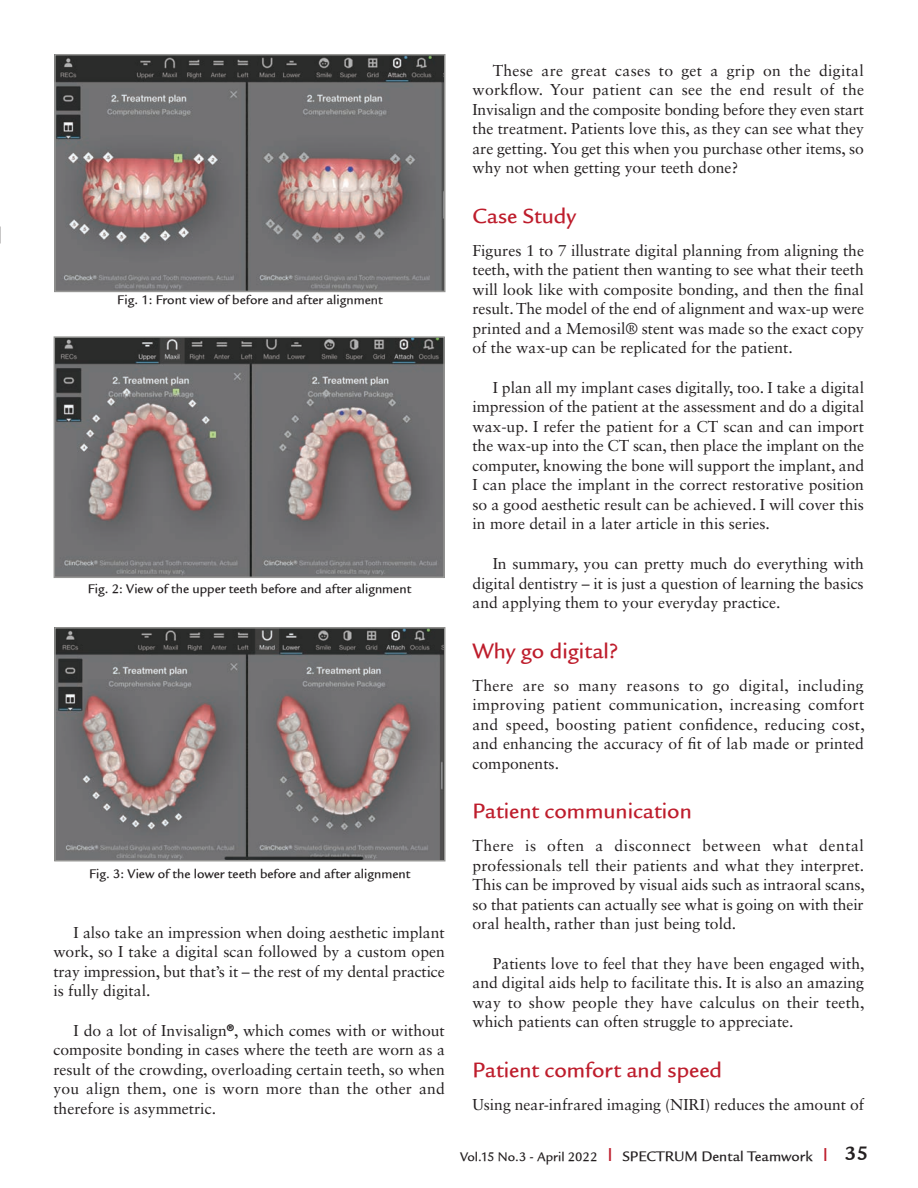
<style>
.page{position:relative;width:918px;height:1188px;background:#fff}
.page>*{position:absolute;margin:0;border:0;box-sizing:border-box;transform-origin:0 0}
.t1{font:22.5px "Legacy Sans Md ITCTT Medium";color:#be1d2c}
.t2{font:15.75px/19.5px "Sabon LT Std";color:#231f20;text-align:justify}
.t3{font:15px "Legacy Sans Md ITCTT Medium";color:#231f20}
.t4{font:13.5px "Legacy Sans Md ITCTT Medium";color:#231f20}
.s1{font-size:13.5px}
.s2{font-family:"Helvetica Neue";font-size:18px;color:#be1d2c}
.s3{font-family:"Legacy Sans ITCTT Bold";font-size:21px}
</style>
<div class="page">
<img style="left:56px;top:56px;width:388px;height:234px">
<div style="left:54px;top:54px;width:392px;height:238px;border:1px solid #969694"></div>
<img style="left:56px;top:629px;width:388px;height:230px">
<div style="left:54px;top:627px;width:392px;height:234px;border:1px solid #969694"></div>
<img style="left:56px;top:338px;width:387px;height:238px">
<div style="left:54px;top:336px;width:391px;height:242px;border:1px solid #969694"></div>
<p class="t4" style="left:117px;top:292px;width:267px">Fig. 1: Front view of before and after alignment</p>
<p class="t4" style="left:88px;top:581px;width:325px">Fig. 2: View of the upper teeth before and after alignment</p>
<p class="t4" style="left:89px;top:866px;width:323px">Fig. 3: View of the lower teeth before and after alignment</p>
<p class="t2" style="left:53px;top:922px;width:393px;text-indent:20px">I also take an impression when doing aesthetic implant work, so I take a digital scan followed by a custom open tray impression, but that’s it – the rest of my dental practice is fully digital.</p>
<p class="t2" style="left:53px;top:1020px;width:393px;text-indent:20px">I do a lot of Invisalign<sup>®</sup>, which comes with or without composite bonding in cases where the teeth are worn as a result of the crowding, overloading certain teeth, so when you align them, one is worn more than the other and therefore is asymmetric.</p>
<p class="t2" style="left:472px;top:60px;width:393px;text-indent:20px">These are great cases to get a grip on the digital workflow. Your patient can see the end result of the Invisalign and the composite bonding before they even start the treatment. Patients love this, as they can see what they are getting. You get this when you purchase other items, so why not when getting your teeth done?</p>
<h1 class="t1" style="left:472px;top:203px;width:105px">Case Study</h1>
<p class="t2" style="left:472px;top:240px;width:393px">Figures 1 to 7 illustrate digital planning from aligning the teeth, with the patient then wanting to see what their teeth will look like with composite bonding, and then the final result. The model of the end of alignment and wax-up were printed and a Memosil® stent was made so the exact copy of the wax-up can be replicated for the patient.</p>
<p class="t2" style="left:472px;top:378px;width:393px;text-indent:20px">I plan all my implant cases digitally, too. I take a digital impression of the patient at the assessment and do a digital wax-up. I refer the patient for a CT scan and can import the wax-up into the CT scan, then place the implant on the computer, knowing the bone will support the implant, and I can place the implant in the correct restorative position so a good aesthetic result can be achieved. I will cover this in more detail in a later article in this series.</p>
<p class="t2" style="left:472px;top:554px;width:393px;text-indent:20px">In summary, you can pretty much do everything with digital dentistry – it is just a question of learning the basics and applying them to your everyday practice.</p>
<h1 class="t1" style="left:472px;top:638px;width:148px">Why go digital?</h1>
<p class="t2" style="left:472px;top:675px;width:394px">There are so many reasons to go digital, including improving patient communication, increasing comfort and speed, boosting patient confidence, reducing cost, and enhancing the accuracy of fit of lab made or printed components.</p>
<h1 class="t1" style="left:472px;top:798px;width:221px">Patient communication</h1>
<p class="t2" style="left:472px;top:836px;width:394px">There is often a disconnect between what dental professionals tell their patients and what they interpret.<br>This can be improved by visual aids such as intraoral scans, so that patients can actually see what is going on with their oral health, rather than just being told.</p>
<p class="t2" style="left:472px;top:954px;width:394px;text-indent:20px">Patients love to feel that they have been engaged with, and digital aids help to facilitate this. It is also an amazing way to show people they have calculus on their teeth, which patients can often struggle to appreciate.</p>
<h1 class="t1" style="left:472px;top:1057px;width:251px">Patient comfort and speed</h1>
<p class="t2" style="left:472px;top:1095px;width:393px">Using near-infrared imaging (NIRI) reduces the amount of</p>
<p class="t3" style="left:460px;top:1148px;width:409px"><span class="s1">Vol.15 No.3 - April 2022</span> <span class="s2">Ⅰ</span> SPECTRUM Dental Teamwork <span class="s2">Ⅰ</span> <span class="s3">35</span></p>
</div>
